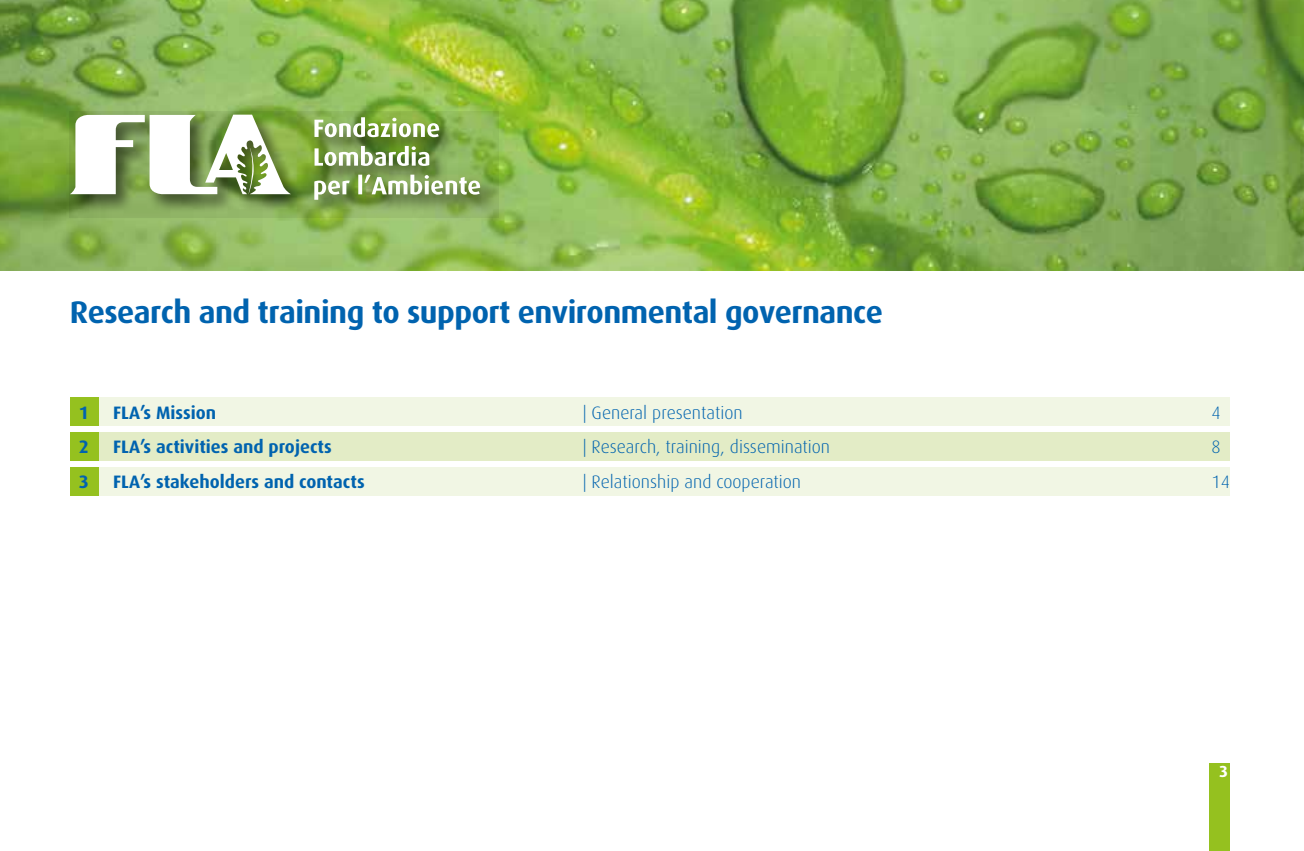
<style>
.page{position:relative;width:1304px;height:851px;background:#fff}
.page>*{position:absolute;margin:0;border:0;box-sizing:border-box;transform-origin:0 0}
.t1{font:700 31.2px "Dax";letter-spacing:-.015em;color:#0063af}
.t2{font:300 18px "Dax";color:#0063af}
.t3{font:700 18px "Dax";color:#0063af}
.t4{font:700 16px "Dax";color:#fff}
</style>
<div class="page">
<div style="left:98px;top:397px;width:1132px;height:29px;background:#f1f6e4"></div>
<div style="left:98px;top:466px;width:1132px;height:29px;background:#f1f6e4"></div>
<div style="left:98px;top:432px;width:1132px;height:28px;background:#e3ecc6"></div>
<img style="left:0;top:0;width:1304px;height:270px">
<svg style="left:69px;top:112px;width:429px;height:106px;background:#7da14d"></svg>
<svg style="left:314px;top:174px;width:166px;height:26px"></svg>
<svg style="left:315px;top:146px;width:114px;height:20px"></svg>
<svg style="left:314px;top:117px;width:125px;height:20px"></svg>
<svg style="left:70px;top:115px;width:221px;height:79px"></svg>
<div style="left:70px;top:397px;width:28px;height:29px;background:#95c11f"></div>
<div style="left:70px;top:432px;width:28px;height:28px;background:#95c11f"></div>
<div style="left:70px;top:466px;width:28px;height:29px;background:#95c11f"></div>
<div style="left:1209px;top:762px;width:21px;height:88px;background:#95c11f"></div>
<h1 class="t1" style="left:70px;top:294px;width:815px">Research and training to support environmental governance</h1>
<p class="t3" style="left:79px;top:402px;width:12px">1</p>
<p class="t3" style="left:113px;top:402px;width:104px">FLA’s Mission</p>
<p class="t2" style="left:583px;top:402px;width:161px">| General presentation</p>
<p class="t2" style="left:1211px;top:402px;width:11px">4</p>
<p class="t3" style="left:79px;top:437px;width:12px">2</p>
<p class="t3" style="left:113px;top:437px;width:220px">FLA’s activities and projects</p>
<p class="t2" style="left:583px;top:437px;width:249px">| Research, training, dissemination</p>
<p class="t2" style="left:1211px;top:437px;width:11px">8</p>
<p class="t3" style="left:79px;top:471px;width:12px">3</p>
<p class="t3" style="left:113px;top:471px;width:253px">FLA’s stakeholders and contacts</p>
<p class="t2" style="left:583px;top:472px;width:220px">| Relationship and cooperation</p>
<p class="t2" style="left:1211px;top:472px;width:20px">14</p>
<p class="t4" style="left:1219px;top:761px;width:11px">3</p>
</div>
